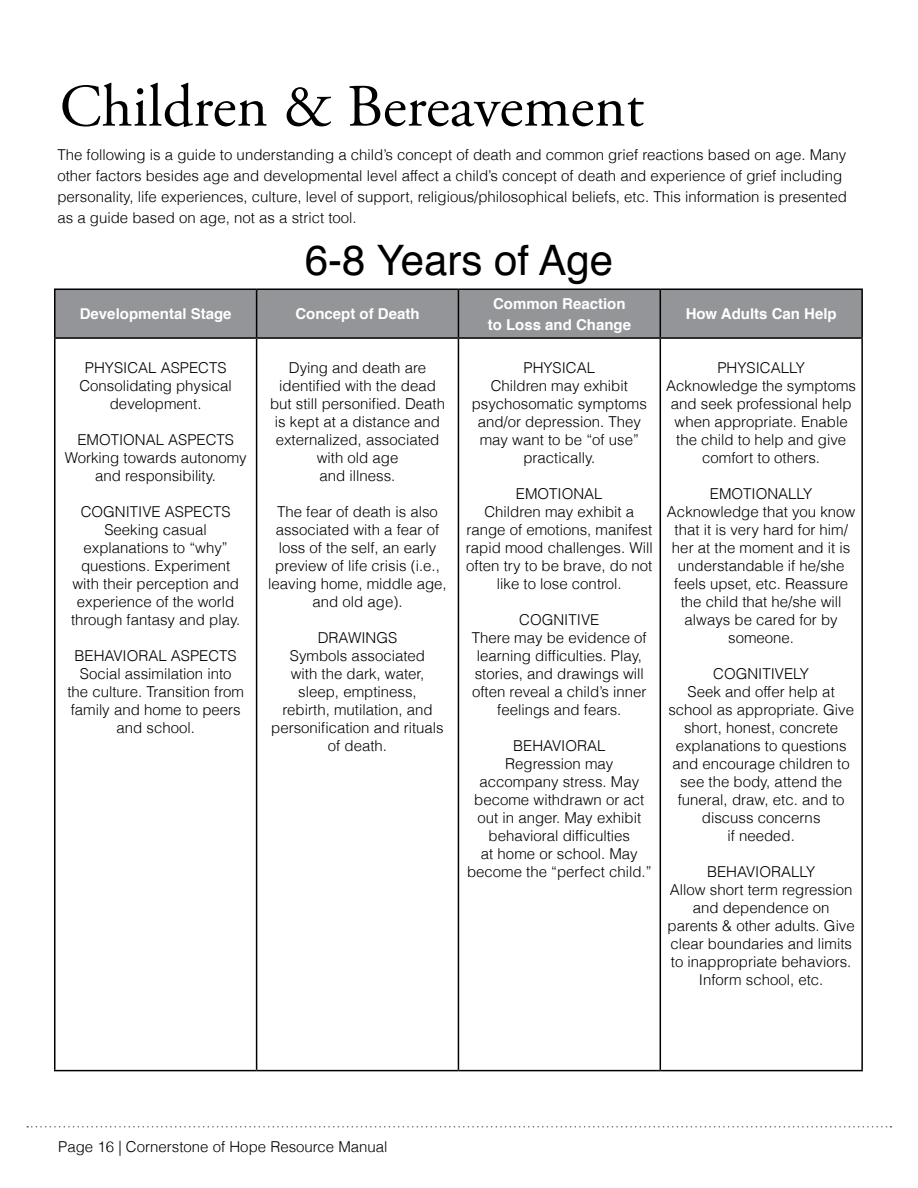
<style>
.page{position:relative;width:918px;height:1188px;background:#fff}
.page>*{position:absolute;margin:0;border:0;box-sizing:border-box;transform-origin:0 0}
.t1{font:60px "Adobe Garamond Pro";color:#000}
.t2{font:42px "Helvetica";color:#000}
.t3{font:300 15px/18px "Helvetica";color:#000;text-align:center}
.t4{font:700 15px/21px "Helvetica";color:#fff;text-align:center}
</style>
<div class="page">
<svg style="left:27px;top:1126px;width:864px;height:2px"></svg>
<div style="left:56px;top:290px;width:805px;height:47px;background:#939598"></div>
<hr style="left:54px;top:288px;width:203px;height:2px;background:#000">
<hr style="left:54px;top:290px;width:2px;height:47px;background:#000">
<hr style="left:257px;top:288px;width:201px;height:2px;background:#000">
<hr style="left:256px;top:290px;width:1px;height:47px;background:#000">
<hr style="left:458px;top:288px;width:202px;height:2px;background:#000">
<hr style="left:458px;top:290px;width:1px;height:47px;background:#000">
<hr style="left:660px;top:288px;width:203px;height:2px;background:#000">
<hr style="left:660px;top:290px;width:1px;height:47px;background:#000">
<hr style="left:861px;top:290px;width:2px;height:47px;background:#000">
<hr style="left:54px;top:337px;width:203px;height:2px;background:#000">
<hr style="left:54px;top:339px;width:2px;height:731px;background:#000">
<hr style="left:257px;top:337px;width:201px;height:2px;background:#000">
<hr style="left:256px;top:339px;width:1px;height:731px;background:#000">
<hr style="left:458px;top:337px;width:202px;height:2px;background:#000">
<hr style="left:458px;top:339px;width:1px;height:731px;background:#000">
<hr style="left:660px;top:337px;width:203px;height:2px;background:#000">
<hr style="left:660px;top:339px;width:1px;height:731px;background:#000">
<hr style="left:861px;top:339px;width:2px;height:731px;background:#000">
<hr style="left:54px;top:1070px;width:203px;height:1px;background:#000">
<hr style="left:257px;top:1070px;width:201px;height:1px;background:#000">
<hr style="left:458px;top:1070px;width:202px;height:1px;background:#000">
<hr style="left:660px;top:1070px;width:203px;height:1px;background:#000">
<h1 class="t1" style="left:60px;top:71px;width:586px">Children &amp; Bereavement</h1>
<p class="t3" style="left:57px;top:143px;width:791px;line-height:21px;text-align:left">The following is a guide to understanding a child’s concept of death and common grief reactions based on age. Many other factors besides age and developmental level affect a child’s concept of death and experience of grief including personality, life experiences, culture, level of support, religious/philosophical beliefs, etc. This information is presented as a guide based on age, not as a strict tool.</p>
<h2 class="t2" style="left:305px;top:228px;width:310px">6-8 Years of Age</h2>
<p class="t4" style="left:80px;top:304px;width:153px">Developmental Stage</p>
<p class="t4" style="left:295px;top:304px;width:126px">Concept of Death</p>
<p class="t4" style="left:488px;top:293px;width:145px">Common Reaction to Loss and Change</p>
<p class="t4" style="left:686px;top:304px;width:153px">How Adults Can Help</p>
<p class="t3" style="left:79px;top:358px;width:154px">PHYSICAL ASPECTS<br>Consolidating physical development.</p>
<p class="t3" style="left:65px;top:430px;width:184px">EMOTIONAL ASPECTS<br>Working towards autonomy and responsibility.</p>
<p class="t3" style="left:71px;top:502px;width:171px">COGNITIVE ASPECTS<br>Seeking casual explanations to “why” questions. Experiment with their perception and experience of the world through fantasy and play.</p>
<p class="t3" style="left:67px;top:646px;width:178px">BEHAVIORAL ASPECTS<br>Social assimilation into<br>the culture. Transition from family and home to peers and school.</p>
<p class="t3" style="left:472px;top:358px;width:177px">PHYSICAL<br>Children may exhibit psychosomatic symptoms and/or depression. They may want to be “of use” practically.</p>
<p class="t3" style="left:466px;top:484px;width:188px">EMOTIONAL<br>Children may exhibit a range of emotions, manifest rapid mood challenges. Will often try to be brave, do not like to lose control.</p>
<p class="t3" style="left:472px;top:610px;width:176px">COGNITIVE<br>There may be evidence of learning difficulties. Play, stories, and drawings will often reveal a child’s inner feelings and fears.</p>
<p class="t3" style="left:467px;top:736px;width:186px">BEHAVIORAL<br>Regression may accompany stress. May become withdrawn or act out in anger. May exhibit behavioral difficulties<br>at home or school. May become the “perfect child.”</p>
<p class="t3" style="left:666px;top:358px;width:191px">PHYSICALLY<br>Acknowledge the symptoms and seek professional help when appropriate. Enable the child to help and give comfort to others.</p>
<p class="t3" style="left:667px;top:484px;width:190px">EMOTIONALLY<br>Acknowledge that you know that it is very hard for him/ her at the moment and it is understandable if he/she feels upset, etc. Reassure the child that he/she will always be cared for by someone.</p>
<p class="t3" style="left:668px;top:664px;width:187px">COGNITIVELY<br>Seek and offer help at school as appropriate. Give short, honest, concrete explanations to questions and encourage children to see the body, attend the funeral, draw, etc. and to discuss concerns<br>if needed.</p>
<p class="t3" style="left:668px;top:862px;width:189px">BEHAVIORALLY<br>Allow short term regression and dependence on parents &amp; other adults. Give clear boundaries and limits to inappropriate behaviors.<br>Inform school, etc.</p>
<p class="t3" style="left:270px;top:358px;width:177px">Dying and death are identified with the dead but still personified. Death is kept at a distance and externalized, associated with old age<br>and illness.</p>
<p class="t3" style="left:268px;top:502px;width:180px">The fear of death is also associated with a fear of loss of the self, an early preview of life crisis (i.e., leaving home, middle age, and old age).</p>
<p class="t3" style="left:271px;top:628px;width:174px">DRAWINGS<br>Symbols associated<br>with the dark, water, sleep, emptiness,<br>rebirth, mutilation, and personification and rituals of death.</p>
<p class="t3" style="left:58px;top:1137px;width:331px">Page 16 | Cornerstone of Hope Resource Manual</p>
</div>
